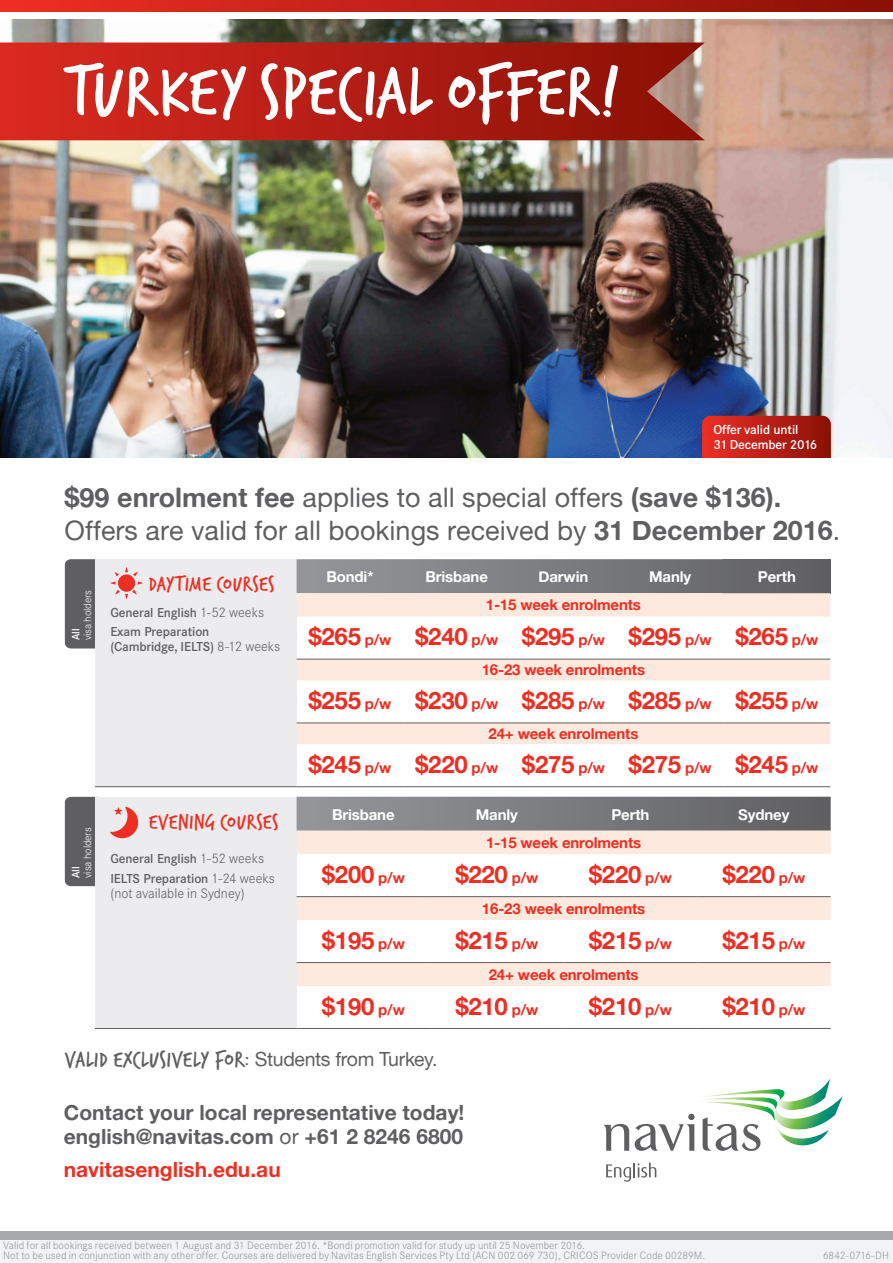
<style>
.page{position:relative;width:893px;height:1263px;background:#fff}
.page>*{position:absolute;margin:0;border:0;box-sizing:border-box;transform-origin:0 0}
.t1{font:75px "Verveine";letter-spacing:-.01em;color:#fff}
.t2{font:27px "Alte Haas Grotesk";color:#5f5f62}
.t3{font:27px "Alte Haas Grotesk Bold";color:#5f5f62}
.t4{font:24px "Alte Haas Grotesk Bold";letter-spacing:-.01em;color:#ee2e22}
.t5{font:24px "Verveine";color:#5f5f62}
.t6{font:22.5px "Verveine";color:#ee2e22}
.t7{font:21px/24px "Alte Haas Grotesk Bold";color:#5f5f62}
.t8{font:21px "Alte Haas Grotesk Bold";color:#ee2e22}
.t9{font:15px "Alte Haas Grotesk Bold";letter-spacing:-.01em;color:#ee2e22}
.t10{font:15px "Alte Haas Grotesk Bold";letter-spacing:-.01em;color:#fff}
.t11{font:300 13.5px "Corporate SBQ";color:#5f5f62}
.t12{font:500 12.75px/19.5px "Corporate SBQ";letter-spacing:-.01em;color:#5f5f62}
.t13{font:500 12.75px/14.7px "Corporate SBQ";letter-spacing:-.01em;color:#fff}
.t14{font:300 10.5px/10.5px "Corporate SBQ";letter-spacing:.005em;color:#939598}
.t15{font:300 10.5px "Corporate SBQ";letter-spacing:-.01em;color:#fff}
.t16{font:300 10.5px "Corporate SBQ";letter-spacing:-.015em;color:#939598}
.t17{font:500 10.5px "Corporate SBQ";letter-spacing:-.01em;color:#fff}
.s1{font-family:"Alte Haas Grotesk"}
.s2{font-family:"Alte Haas Grotesk Bold"}
.s3{font-weight:300;font-size:13.5px}
.s4{font-size:15px}
.s5{font-family:"Alte Haas Grotesk";font-size:19.5px}
</style>
<div class="page">
<div style="left:0;top:1233px;width:893px;height:30px;background:#f2f3f4"></div>
<div style="left:0;top:1231px;width:893px;height:8px;background:#a8a9ad"></div>
<svg style="left:606px;top:1162px;width:50px;height:20px"></svg>
<svg style="left:603px;top:1124px;width:26px;height:27px"></svg>
<svg style="left:635px;top:1078px;width:208px;height:73px"></svg>
<div style="left:65px;top:559px;width:38px;height:89px;background:#5f5f62;border-radius:6px"></div>
<img style="left:0;top:19px;width:893px;height:439px">
<svg style="left:0;top:0;width:893px;height:12px;background:#bb1f15"></svg>
<svg style="left:0;top:43px;width:705px;height:97px;background:#b42219"></svg>
<div style="left:95px;top:559px;width:202px;height:228px;background:#ececee"></div>
<svg style="left:297px;top:559px;width:426px;height:34px;background:#7f8184"></svg>
<div style="left:723px;top:559px;width:107px;height:34px;background:#646467"></div>
<svg style="left:297px;top:593px;width:533px;height:151px"></svg>
<hr style="left:95px;top:786px;width:202px;height:1px;background:#5f5f62">
<hr style="left:297px;top:786px;width:106px;height:1px;background:#5f5f62">
<hr style="left:403px;top:786px;width:107px;height:1px;background:#5f5f62">
<hr style="left:510px;top:786px;width:107px;height:1px;background:#5f5f62">
<hr style="left:617px;top:786px;width:106px;height:1px;background:#5f5f62">
<hr style="left:723px;top:786px;width:107px;height:1px;background:#5f5f62">
<hr style="left:297px;top:722px;width:106px;height:1px;background:#5f5f62">
<hr style="left:403px;top:722px;width:107px;height:1px;background:#5f5f62">
<hr style="left:510px;top:722px;width:107px;height:1px;background:#5f5f62">
<hr style="left:617px;top:722px;width:106px;height:1px;background:#5f5f62">
<hr style="left:723px;top:722px;width:107px;height:1px;background:#5f5f62">
<hr style="left:297px;top:659px;width:106px;height:1px;background:#5f5f62">
<hr style="left:403px;top:659px;width:107px;height:1px;background:#5f5f62">
<hr style="left:510px;top:659px;width:107px;height:1px;background:#5f5f62">
<hr style="left:617px;top:659px;width:106px;height:1px;background:#5f5f62">
<hr style="left:723px;top:659px;width:107px;height:1px;background:#5f5f62">
<div style="left:118px;top:574px;width:17px;height:18px;background:#ee2e22;border-radius:50%"></div>
<svg style="left:125px;top:567px;width:13px;height:9px"></svg>
<svg style="left:115px;top:590px;width:22px;height:9px"></svg>
<svg style="left:115px;top:572px;width:4px;height:4px"></svg>
<div style="left:65px;top:797px;width:38px;height:89px;background:#5f5f62;border-radius:6px"></div>
<div style="left:95px;top:797px;width:202px;height:231px;background:#ececee"></div>
<svg style="left:297px;top:797px;width:534px;height:34px;background:#7b7c7f"></svg>
<svg style="left:297px;top:831px;width:534px;height:155px"></svg>
<hr style="left:95px;top:1028px;width:202px;height:1px;background:#5f5f62">
<hr style="left:297px;top:1028px;width:133px;height:1px;background:#5f5f62">
<hr style="left:430px;top:1028px;width:134px;height:1px;background:#5f5f62">
<hr style="left:564px;top:1028px;width:133px;height:1px;background:#5f5f62">
<hr style="left:697px;top:1028px;width:134px;height:1px;background:#5f5f62">
<hr style="left:297px;top:962px;width:133px;height:1px;background:#5f5f62">
<hr style="left:430px;top:962px;width:134px;height:1px;background:#5f5f62">
<hr style="left:564px;top:962px;width:133px;height:1px;background:#5f5f62">
<hr style="left:697px;top:962px;width:134px;height:1px;background:#5f5f62">
<hr style="left:297px;top:896px;width:133px;height:1px;background:#5f5f62">
<hr style="left:430px;top:896px;width:134px;height:1px;background:#5f5f62">
<hr style="left:564px;top:896px;width:133px;height:1px;background:#5f5f62">
<hr style="left:697px;top:896px;width:134px;height:1px;background:#5f5f62">
<svg style="left:110px;top:807px;width:29px;height:32px"></svg>
<svg style="left:702px;top:416px;width:129px;height:42px;background:#bb2016"></svg>
<h1 class="t1" style="left:63px;top:39px;width:557px">TURKEY SPECIAL OFFER!</h1>
<p class="t13" style="left:713px;top:422px;width:105px">Offer valid until<br>31 December 2016</p>
<h2 class="t3" style="left:65px;top:481px;width:718px">$99 enrolment fee <span class="s1">applies to all special offers</span> (save $136).</h2>
<h2 class="t2" style="left:65px;top:514px;width:777px">Offers are valid for all bookings received by <span class="s2">31 December 2016</span>.</h2>
<p class="t15" style="left:81px;top:640px;width:52px;rotate:-90deg">visa holders</p>
<p class="t17" style="left:69px;top:640px;width:13px;rotate:-90deg">All</p>
<h3 class="t6" style="left:149px;top:568px;width:128px">DAYTIME COURSES</h3>
<p class="t12" style="left:110px;top:602px;width:155px">General English <span class="s3">1-52 weeks<br></span>Exam Preparation</p>
<p class="t12" style="left:110px;top:637px;width:172px">(Cambridge, IELTS) <span class="s3">8-12 weeks</span></p>
<p class="t15" style="left:81px;top:878px;width:52px;rotate:-90deg">visa holders</p>
<p class="t17" style="left:69px;top:878px;width:13px;rotate:-90deg">All</p>
<h3 class="t6" style="left:149px;top:806px;width:131px">EVENING COURSES</h3>
<p class="t12" style="left:110px;top:849px;width:166px">General English <span class="s3">1-52 weeks<br></span>IELTS Preparation <span class="s3">1-24 weeks</span></p>
<p class="t11" style="left:110px;top:886px;width:136px">(not available in Sydney)</p>
<h3 class="t10" style="left:326px;top:568px;width:49px">Bondi*</h3>
<h3 class="t10" style="left:425px;top:568px;width:64px">Brisbane</h3>
<h3 class="t10" style="left:538px;top:568px;width:51px">Darwin</h3>
<h3 class="t10" style="left:649px;top:568px;width:44px">Manly</h3>
<h3 class="t10" style="left:758px;top:568px;width:40px">Perth</h3>
<h3 class="t9" style="left:486px;top:595px;width:157px">1-15 week enrolments</h3>
<h3 class="t4" style="left:308px;top:622px;width:511px">$265 <span class="s4">p/w</span> $240 <span class="s4">p/w</span> $295 <span class="s4">p/w</span> $295 <span class="s4">p/w</span> $265 <span class="s4">p/w</span></h3>
<h3 class="t9" style="left:482px;top:660px;width:165px">16-23 week enrolments</h3>
<h3 class="t4" style="left:308px;top:686px;width:511px">$255 <span class="s4">p/w</span> $230 <span class="s4">p/w</span> $285 <span class="s4">p/w</span> $285 <span class="s4">p/w</span> $255 <span class="s4">p/w</span></h3>
<h3 class="t9" style="left:488px;top:724px;width:151px">24+ week enrolments</h3>
<h3 class="t4" style="left:308px;top:749px;width:511px">$245 <span class="s4">p/w</span> $220 <span class="s4">p/w</span> $275 <span class="s4">p/w</span> $275 <span class="s4">p/w</span> $245 <span class="s4">p/w</span></h3>
<h3 class="t10" style="left:332px;top:805px;width:64px">Brisbane</h3>
<h3 class="t10" style="left:476px;top:805px;width:44px">Manly</h3>
<h3 class="t10" style="left:611px;top:805px;width:40px">Perth</h3>
<h3 class="t10" style="left:738px;top:805px;width:53px">Sydney</h3>
<h3 class="t9" style="left:486px;top:833px;width:157px">1-15 week enrolments</h3>
<h3 class="t4" style="left:322px;top:859px;width:85px">$200 <span class="s4">p/w</span></h3>
<h3 class="t4" style="left:455px;top:859px;width:85px">$220 <span class="s4">p/w</span></h3>
<h3 class="t4" style="left:589px;top:859px;width:85px">$220 <span class="s4">p/w</span></h3>
<h3 class="t4" style="left:722px;top:859px;width:85px">$220 <span class="s4">p/w</span></h3>
<h3 class="t9" style="left:482px;top:899px;width:165px">16-23 week enrolments</h3>
<h3 class="t4" style="left:322px;top:925px;width:85px">$195 <span class="s4">p/w</span></h3>
<h3 class="t4" style="left:455px;top:925px;width:85px">$215 <span class="s4">p/w</span></h3>
<h3 class="t4" style="left:589px;top:925px;width:85px">$215 <span class="s4">p/w</span></h3>
<h3 class="t4" style="left:722px;top:925px;width:85px">$215 <span class="s4">p/w</span></h3>
<h3 class="t9" style="left:489px;top:965px;width:151px">24+ week enrolments</h3>
<h3 class="t4" style="left:322px;top:991px;width:85px">$190 <span class="s4">p/w</span></h3>
<h3 class="t4" style="left:455px;top:991px;width:85px">$210 <span class="s4">p/w</span></h3>
<h3 class="t4" style="left:589px;top:991px;width:85px">$210 <span class="s4">p/w</span></h3>
<h3 class="t4" style="left:722px;top:991px;width:85px">$210 <span class="s4">p/w</span></h3>
<h3 class="t5" style="left:65px;top:1043px;width:374px">VALID EXCLUSIVELY FOR: <span class="s5">Students from Turkey.</span></h3>
<h3 class="t7" style="left:64px;top:1100px;width:402px">Contact your local representative today! english@navitas.com <span class="s1">or</span> +61 2 8246 6800</h3>
<h3 class="t8" style="left:64px;top:1156px;width:218px">navitasenglish.edu.au</h3>
<p class="t14" style="left:3px;top:1240px;width:704px">Valid for all bookings received between 1 August and 31 December 2016. *Bondi promotion valid for study up until 25 November 2016.<br>Not to be used in conjunction with any other offer. Courses are delivered by Navitas English Services Pty Ltd (ACN 002 069 730), CRICOS Provider Code 00289M.</p>
<p class="t16" style="left:823px;top:1249px;width:68px">6842-0716-DH</p>
</div>
